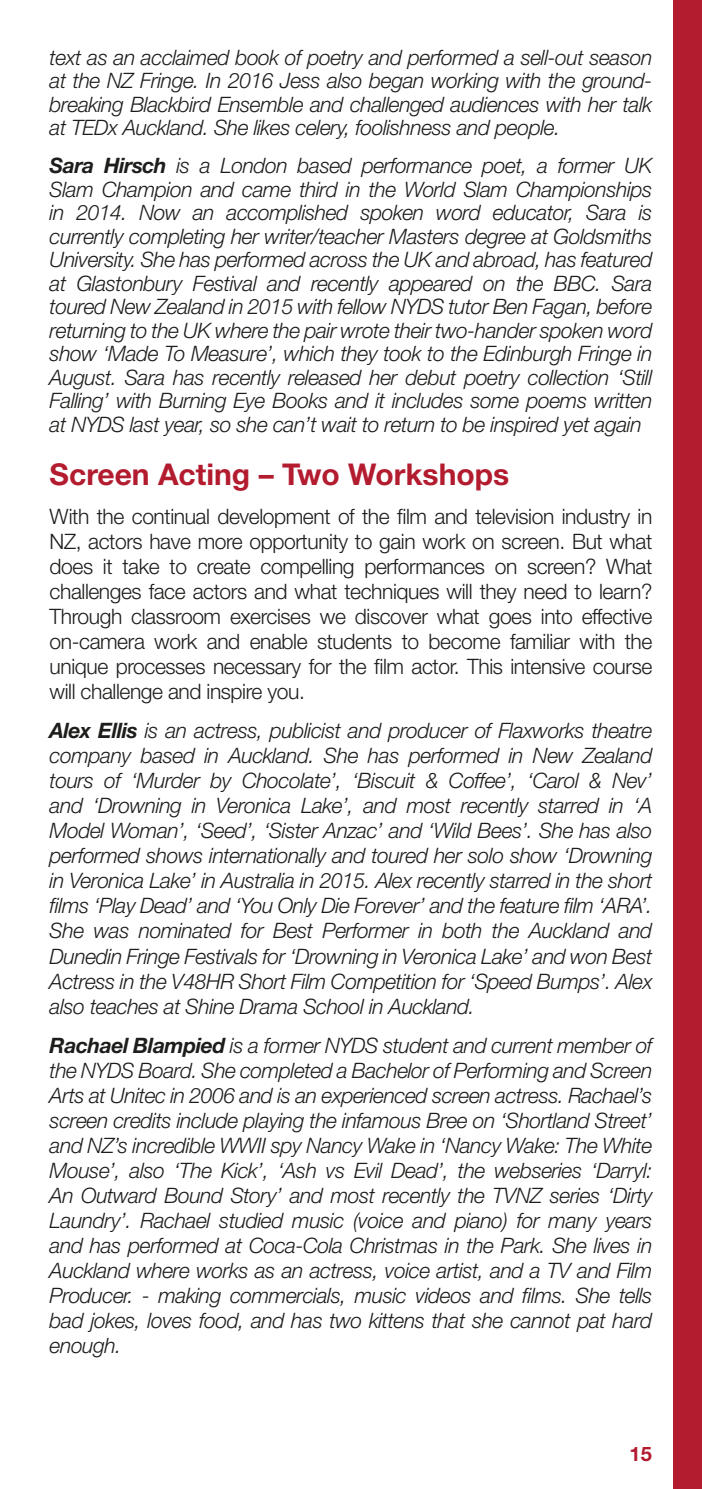
<style>
.page{position:relative;width:702px;height:1489px;background:#fff}
.page>*{position:absolute;margin:0;border:0;box-sizing:border-box;transform-origin:0 0}
.t1{font:700 30px "Helvetica Neue LT Std";color:#b31b2f}
.t2{font:italic 300 21.25px/25px "Helvetica Neue LT Std";letter-spacing:-.02em;color:#1d1d1b;text-align:justify}
.t3{font:300 21.25px/25px "Helvetica Neue LT Std";letter-spacing:-.02em;color:#1d1d1b;text-align:justify}
.t4{font:700 20px "Helvetica Neue LT Std";color:#b31b2f}
.s1{font-weight:700}
</style>
<div class="page">
<div style="left:673px;top:0;width:29px;height:1488px;background:#b31b2f"></div>
<p class="t2" style="left:50px;top:45px;width:604px;line-height:23.5px">text as an acclaimed book of poetry and performed a sell-out season at the NZ Fringe. In 2016 Jess also began working with the ground&shy;breaking Blackbird Ensemble and challenged audiences with her talk at TEDx Auckland. She likes celery, foolishness and people.</p>
<p class="t2" style="left:50px;top:153px;width:604px;line-height:23.5px"><span class="s1">Sara Hirsch</span> is a London based performance poet, a former UK Slam Champion and came third in the World Slam Championships in 2014. Now an accomplished spoken word educator, Sara is currently completing her writer/teacher Masters degree at Goldsmiths University. She has performed across the UK and abroad, has featured at Glastonbury Festival and recently appeared on the BBC. Sara toured New Zealand in 2015 with fellow NYDS tutor Ben Fagan, before returning to the UK where the pair wrote their two-hander spoken word show ‘Made To Measure’, which they took to the Edinburgh Fringe in August. Sara has recently released her debut poetry collection ‘Still Falling’ with Burning Eye Books and it includes some poems written at NYDS last year, so she can’t wait to return to be inspired yet again</p>
<h1 class="t1" style="left:50px;top:456px;width:461px">Screen Acting – Two Workshops</h1>
<p class="t3" style="left:50px;top:503px;width:604px">With the continual development of the film and television industry in NZ, actors have more opportunity to gain work on screen. But what does it take to create compelling performances on screen? What challenges face actors and what techniques will they need to learn?<br>Through classroom exercises we discover what goes into effective on-camera work and enable students to become familiar with the unique processes necessary for the film actor. This intensive course will challenge and inspire you.</p>
<p class="t2" style="left:50px;top:718px;width:604px"><span class="s1">Alex Ellis</span> is an actress, publicist and producer of Flaxworks theatre company based in Auckland. She has performed in New Zealand tours of ‘Murder by Chocolate’, ‘Biscuit &amp; Coffee’, ‘Carol &amp; Nev’ and ‘Drowning in Veronica Lake’, and most recently starred in ‘A Model Woman’, ‘Seed’, ‘Sister Anzac’ and ‘Wild Bees’. She has also performed shows internationally and toured her solo show ‘Drowning in Veronica Lake’ in Australia in 2015. Alex recently starred in the short films ‘Play Dead’ and ‘You Only Die Forever’ and the feature film ‘ARA’.<br>She was nominated for Best Performer in both the Auckland and Dunedin Fringe Festivals for ‘Drowning in Veronica Lake’ and won Best Actress in the V48HR Short Film Competition for ‘Speed Bumps’. Alex also teaches at Shine Drama School in Auckland.</p>
<p class="t2" style="left:50px;top:1032px;width:604px"><span class="s1">Rachael Blampied</span> is a former NYDS student and current member of the NYDS Board. She completed a Bachelor of Performing and Screen Arts at Unitec in 2006 and is an experienced screen actress. Rachael’s screen credits include playing the infamous Bree on ‘Shortland Street’ and NZ’s incredible WWII spy Nancy Wake in ‘Nancy Wake: The White Mouse’, also ‘The Kick’, ‘Ash vs Evil Dead’, the webseries ‘Darryl:<br>An Outward Bound Story’ and most recently the TVNZ series ‘Dirty Laundry’. Rachael studied music (voice and piano) for many years and has performed at Coca-Cola Christmas in the Park. She lives in Auckland where works as an actress, voice artist, and a TV and Film Producer. - making commercials, music videos and films. She tells bad jokes, loves food, and has two kittens that she cannot pat hard enough.</p>
<p class="t4" style="left:629px;top:1440px;width:24px">15</p>
</div>
